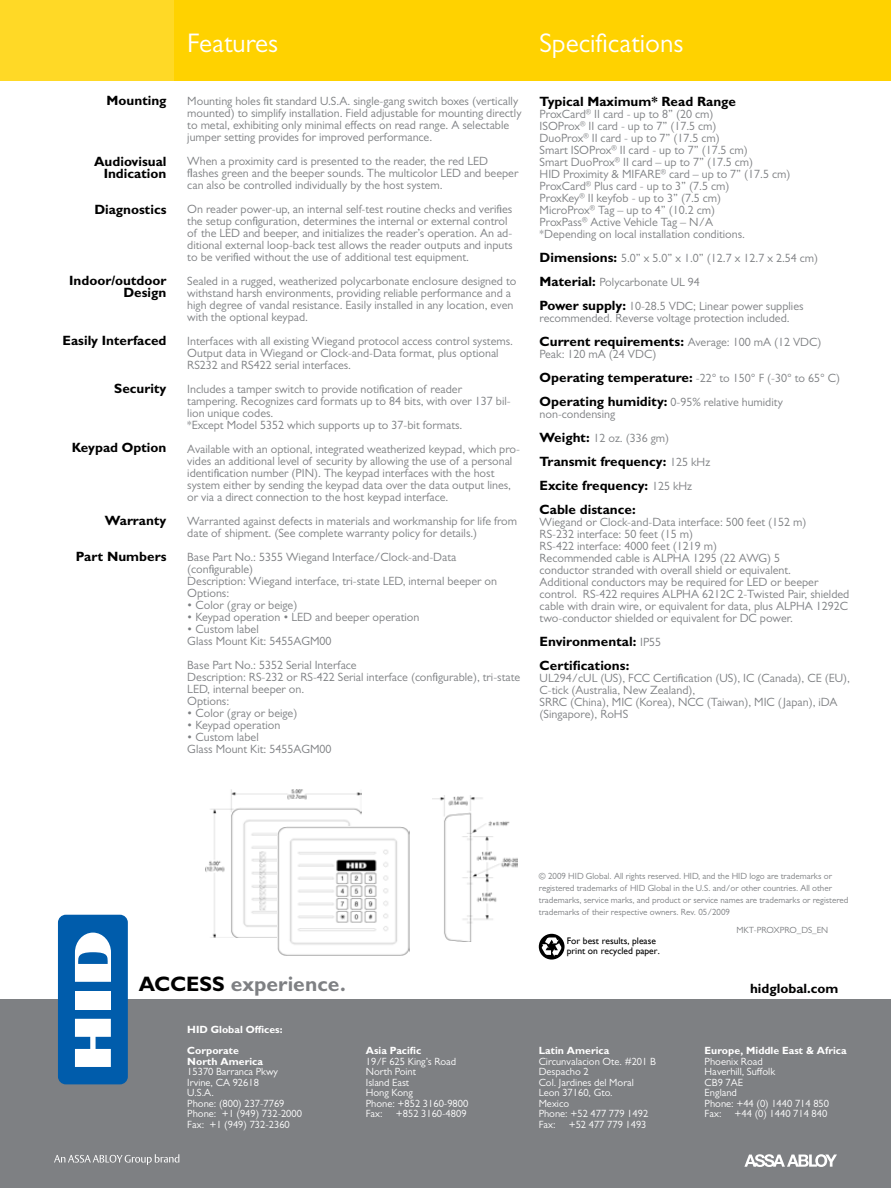
<style>
.page{position:relative;width:891px;height:1188px;background:#fff}
.page>*{position:absolute;margin:0;border:0;box-sizing:border-box;transform-origin:0 0}
.t1{font:27px "Gill Sans MT Pro";color:#fff}
.t2{font:700 21px "Gill Sans MT Pro";color:#7e8083}
.t3{font:700 13.5px/24px "Gill Sans MT Pro";color:#000}
.t4{font:12px/12px "Gill Sans MT Pro";color:#7e8083}
.t5{font:10.5px/10.5px "Gill Sans MT Pro";color:#fff}
.t6{font:700 10.5px/21px "Gill Sans MT Pro";color:#fff}
.t7{font:9.6px/9.8px "Gill Sans";color:#000}
.t8{font:9px/12px "Gill Sans MT Pro";color:#7e8083}
.s1{font-weight:700;font-size:13.5px;color:#000}
.s2{font-weight:400;font-size:12px;color:#7e8083}
.s3{color:#000}
</style>
<div class="page">
<div style="left:0;top:0;width:187px;height:81px;background:#ffd926"></div>
<div style="left:175px;top:0;width:716px;height:81px;background:#ffd200"></div>
<div style="left:0;top:1000px;width:891px;height:188px;background:#7e8083"></div>
<img style="left:205px;top:789px;width:156px;height:148px">
<img style="left:278px;top:826px;width:131px;height:130px">
<img style="left:433px;top:795px;width:85px;height:147px">
<svg style="left:54px;top:1154px;width:125px;height:11px"></svg>
<svg style="left:744px;top:1154px;width:93px;height:13px"></svg>
<div style="left:58px;top:915px;width:70px;height:169px;background:#005cab;border-radius:8px"></div>
<div style="left:75px;top:991px;width:36px;height:18px;background:#fff"></div>
<svg style="left:75px;top:1019px;width:36px;height:48px"></svg>
<svg style="left:75px;top:933px;width:36px;height:49px"></svg>
<svg style="left:539px;top:934px;width:26px;height:26px"></svg>
<svg style="left:542px;top:937px;width:19px;height:20px"></svg>
<p class="t3" style="left:107px;top:88px;width:61px">Mounting</p>
<p class="t3" style="left:94px;top:155px;width:74px;line-height:12px;text-align:right">Audiovisual<br>Indication</p>
<p class="t3" style="left:94px;top:197px;width:74px">Diagnostics</p>
<p class="t3" style="left:69px;top:274px;width:99px;line-height:12px;text-align:right">Indoor/outdoor<br>Design</p>
<p class="t3" style="left:63px;top:328px;width:105px">Easily Interfaced</p>
<p class="t3" style="left:114px;top:376px;width:54px">Security</p>
<p class="t3" style="left:72px;top:435px;width:96px">Keypad Option</p>
<p class="t3" style="left:105px;top:508px;width:63px">Warranty</p>
<p class="t3" style="left:76px;top:544px;width:92px">Part Numbers</p>
<h1 class="t1" style="left:187px;top:27px;width:93px">Features</h1>
<p class="t4" style="left:187px;top:95px;width:336px">Mounting holes fit standard U.S.A. single-gang switch boxes (vertically mounted) to simplify installation. Field adjustable for mounting directly to metal, exhibiting only minimal effects on read range. A selectable jumper setting provides for improved performance.</p>
<p class="t4" style="left:187px;top:155px;width:333px">When a proximity card is presented to the reader, the red LED flashes green and the beeper sounds. The multicolor LED and beeper can also be controlled individually by the host system.</p>
<p class="t4" style="left:187px;top:203px;width:327px">On reader power-up, an internal self-test routine checks and verifies the setup configuration, determines the internal or external control of the LED and beeper, and initializes the reader’s operation. An ad&shy;ditional external loop-back test allows the reader outputs and inputs to be verified without the use of additional test equipment.</p>
<p class="t4" style="left:187px;top:275px;width:331px">Sealed in a rugged, weatherized polycarbonate enclosure designed to withstand harsh environments, providing reliable performance and a high degree of vandal resistance. Easily installed in any location, even with the optional keypad.</p>
<p class="t4" style="left:187px;top:335px;width:327px">Interfaces with all existing Wiegand protocol access control systems.<br>Output data in Wiegand or Clock-and-Data format, plus optional<br>RS232 and RS422 serial interfaces.</p>
<p class="t4" style="left:187px;top:383px;width:325px">Includes a tamper switch to provide notification of reader tampering. Recognizes card formats up to 84 bits, with over 137 bil&shy;lion unique codes.<br>*Except Model 5352 which supports up to 37-bit formats.</p>
<p class="t4" style="left:187px;top:443px;width:334px">Available with an optional, integrated weatherized keypad, which pro&shy;vides an additional level of security by allowing the use of a personal identification number (PIN). The keypad interfaces with the host system either by sending the keypad data over the data output lines, or via a direct connection to the host keypad interface.</p>
<p class="t4" style="left:187px;top:515px;width:331px">Warranted against defects in materials and workmanship for life from date of shipment. (See complete warranty policy for details.)</p>
<p class="t4" style="left:187px;top:551px;width:311px">Base Part No.: 5355 Wiegand Interface/Clock-and-Data (configurable)<br>Description: Wiegand interface, tri-state LED, internal beeper on Options:</p>
<p class="t4" style="left:187px;top:599px;width:112px">• Color (gray or beige)</p>
<p class="t4" style="left:187px;top:611px;width:234px">• Keypad operation • LED and beeper operation</p>
<p class="t4" style="left:187px;top:623px;width:146px">• Custom label<br>Glass Mount Kit: 5455AGM00</p>
<p class="t4" style="left:187px;top:659px;width:334px">Base Part No.: 5352 Serial Interface<br>Description: RS-232 or RS-422 Serial interface (configurable), tri-state LED, internal beeper on.<br>Options:</p>
<p class="t4" style="left:187px;top:707px;width:112px">• Color (gray or beige)</p>
<p class="t4" style="left:187px;top:719px;width:95px">• Keypad operation</p>
<p class="t4" style="left:187px;top:731px;width:146px">• Custom label<br>Glass Mount Kit: 5455AGM00</p>
<h1 class="t1" style="left:540px;top:27px;width:145px">Specifications</h1>
<p class="t3" style="left:540px;top:89px;width:198px">Typical Maximum* Read Range</p>
<p class="t4" style="left:540px;top:108px;width:252px">ProxCard<sup>®</sup> II card - up to 8” (20 cm)<br>ISOProx<sup>®</sup> II card - up to 7” (17.5 cm)<br>DuoProx<sup>®</sup> II card - up to 7” (17.5 cm)<br>Smart ISOProx<sup>®</sup> II card - up to 7” (17.5 cm)<br>Smart DuoProx<sup>®</sup> II card – up to 7” (17.5 cm)<br>HID Proximity &amp; MIFARE<sup>®</sup> card – up to 7” (17.5 cm)<br>ProxCard<sup>®</sup> Plus card - up to 3” (7.5 cm)<br>ProxKey<sup>®</sup> II keyfob - up to 3” (7.5 cm)<br>MicroProx<sup>®</sup> Tag – up to 4” (10.2 cm)<br>ProxPass<sup>®</sup> Active Vehicle Tag – N/A<br>*Depending on local installation conditions.</p>
<p class="t4" style="left:540px;top:246px;width:280px;line-height:24px"><span class="s1">Dimensions:</span> 5.0” x 5.0” x 1.0” (12.7 x 12.7 x 2.54 cm)<br><span class="s1">Material:</span> Polycarbonate UL 94<br><span class="s1">Power supply:</span> 10-28.5 VDC; Linear power supplies</p>
<p class="t4" style="left:540px;top:312px;width:252px">recommended. Reverse voltage protection included.</p>
<p class="t3" style="left:540px;top:329px;width:283px">Current requirements: <span class="s2">Average: 100 mA (12 VDC)</span></p>
<p class="t4" style="left:540px;top:342px;width:302px;line-height:24px">Peak: 120 mA (24 VDC)<br><span class="s1">Operating temperature:</span> -22° to 150° F (-30° to 65° C)<br><span class="s1">Operating humidity:</span> 0-95% relative humidity</p>
<p class="t4" style="left:540px;top:402px;width:131px;line-height:24px">non-condensing<br><span class="s1">Weight:</span> 12 oz. (336 gm)</p>
<p class="t3" style="left:540px;top:449px;width:172px">Transmit frequency: <span class="s2">125 kHz<br></span>Excite frequency: <span class="s2">125 kHz<br></span>Cable distance:</p>
<p class="t4" style="left:540px;top:516px;width:311px">Wiegand or Clock-and-Data interface: 500 feet (152 m)<br>RS-232 interface: 50 feet (15 m)<br>RS-422 interface: 4000 feet (1219 m)<br>Recommended cable is ALPHA 1295 (22 AWG) 5<br>conductor stranded with overall shield or equivalent.<br>Additional conductors may be required for LED or beeper control. RS-422 requires ALPHA 6212C 2-Twisted Pair, shielded cable with drain wire, or equivalent for data, plus ALPHA 1292C two-conductor shielded or equivalent for DC power.</p>
<p class="t3" style="left:540px;top:629px;width:123px">Environmental: <span class="s2">IP55<br></span>Certifications:</p>
<p class="t4" style="left:540px;top:672px;width:312px">UL294/cUL (US), FCC Certification (US), IC (Canada), CE (EU), C-tick (Australia, New Zealand),<br>SRRC (China), MIC (Korea), NCC (Taiwan), MIC (Japan), iDA (Singapore), RoHS</p>
<h2 class="t2" style="left:139px;top:971px;width:208px"><span class="s3">ACCESS</span> experience.</h2>
<p class="t6" style="left:187px;top:1019px;width:97px">HID Global Offices:<br>Corporate</p>
<p class="t6" style="left:187px;top:1050px;width:77px">North America</p>
<p class="t5" style="left:187px;top:1066px;width:116px">15370 Barranca Pkwy<br>Irvine, CA 92618<br>U.S.A.<br>Phone: (800) 237-7769<br>Phone: +1 (949) 732-2000<br>Fax: +1 (949) 732-2360</p>
<p class="t6" style="left:366px;top:1040px;width:57px">Asia Pacific</p>
<p class="t5" style="left:366px;top:1056px;width:104px">19/F 625 King’s Road<br>North Point<br>Island East<br>Hong Kong<br>Phone: +852 3160-9800<br>Fax:</p>
<p class="t5" style="left:396px;top:1108px;width:72px">+852 3160-4809</p>
<p class="t8" style="left:539px;top:870px;width:311px">© 2009 HID Global. All rights reserved. HID, and the HID logo are trademarks or registered trademarks of HID Global in the U.S. and/or other countries. All other trademarks, service marks, and product or service names are trademarks or registered trademarks of their respective owners. Rev. 05/2009</p>
<p class="t7" style="left:567px;top:936px;width:94px">For best results, please print on recycled paper.</p>
<p class="t6" style="left:539px;top:1040px;width:72px">Latin America</p>
<p class="t5" style="left:539px;top:1056px;width:119px">Circunvalacion Ote. #201 B<br>Despacho 2<br>Col. Jardines del Moral<br>Leon 37160, Gto.<br>Mexico<br>Phone: +52 477 779 1492<br>Fax:</p>
<p class="t5" style="left:569px;top:1119px;width:79px">+52 477 779 1493</p>
<p class="t8" style="left:736px;top:924px;width:93px">MKT-PROXPRO_DS_EN</p>
<p class="t3" style="left:750px;top:976px;width:90px">hidglobal.com</p>
<p class="t6" style="left:705px;top:1040px;width:143px">Europe, Middle East &amp; Africa</p>
<p class="t5" style="left:705px;top:1056px;width:126px">Phoenix Road<br>Haverhill, Suffolk<br>CB9 7AE<br>England<br>Phone: +44 (0) 1440 714 850<br>Fax:</p>
<p class="t5" style="left:735px;top:1108px;width:94px">+44 (0) 1440 714 840</p>
</div>
